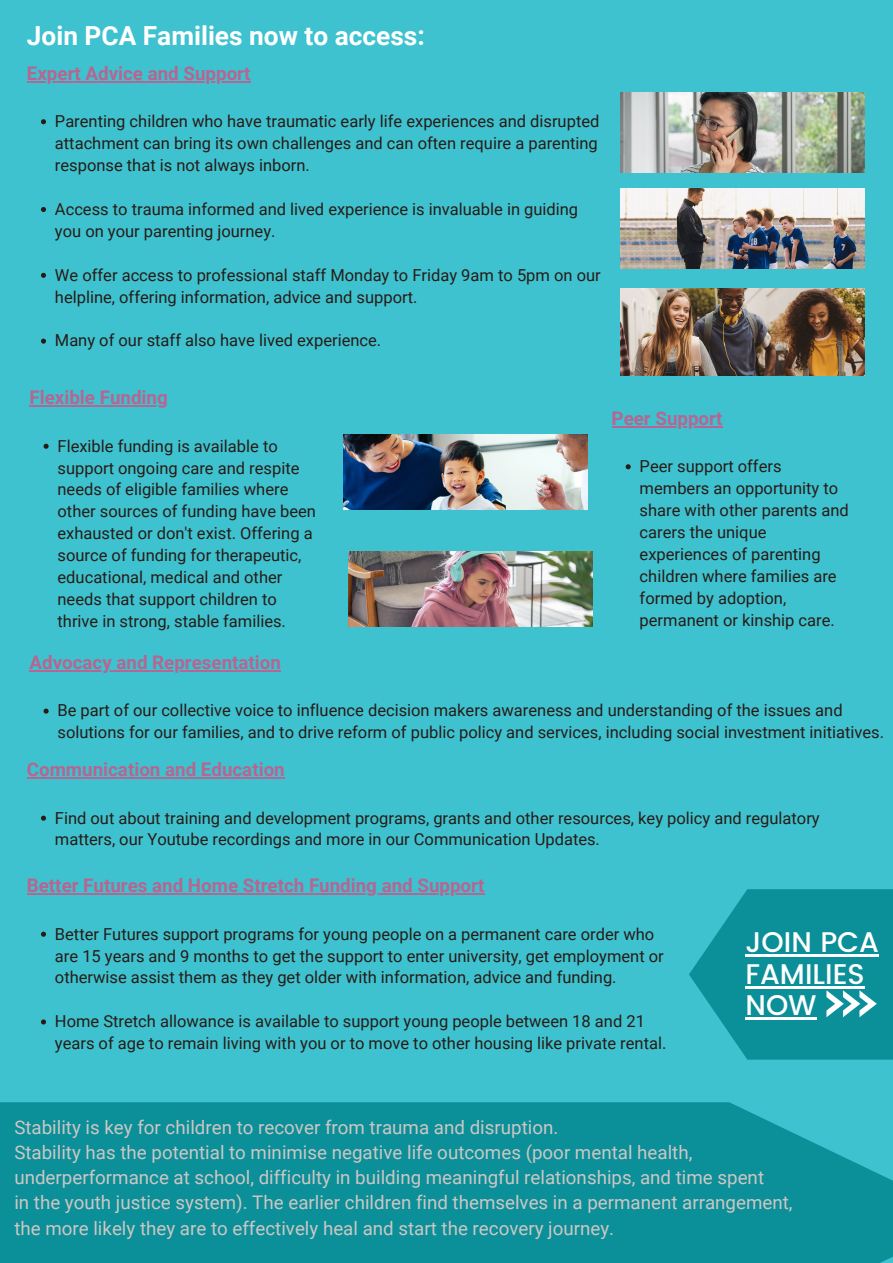
<style>
.page{position:relative;width:893px;height:1263px;background:#3ec2cf}
.page>*{position:absolute;margin:0;border:0;box-sizing:border-box;transform-origin:0 0}
.t1{font:500 28.42px/31.5px "Poppins";color:#fff}
.t2{font:700 26.25px "Roboto";color:#fff}
.t3{font:18.75px/25.3px "Roboto";color:#cdc7c4}
.t4{font:700 18.75px "Roboto";color:#b66690}
.t5{font:16.5px/21.9px "Roboto";color:#281c17}
</style>
<div class="page">
<div style="left:0;top:1102px;width:893px;height:161px;background:#0b8f98"></div>
<img style="left:620px;top:92px;width:244px;height:80px">
<img style="left:620px;top:188px;width:244px;height:81px">
<img style="left:620px;top:288px;width:244px;height:87px">
<img style="left:348px;top:552px;width:244px;height:75px">
<img style="left:343px;top:435px;width:244px;height:75px">
<svg style="left:41px;top:119px;width:5px;height:5px"></svg>
<svg style="left:41px;top:207px;width:5px;height:5px"></svg>
<svg style="left:41px;top:273px;width:5px;height:5px"></svg>
<svg style="left:41px;top:339px;width:5px;height:5px"></svg>
<hr style="left:27px;top:81px;width:223px;height:2px;background:#b66690">
<svg style="left:41px;top:932px;width:5px;height:5px"></svg>
<svg style="left:41px;top:1019px;width:5px;height:5px"></svg>
<hr style="left:27px;top:893px;width:457px;height:2px;background:#b66690">
<svg style="left:625px;top:464px;width:6px;height:5px"></svg>
<hr style="left:611px;top:426px;width:111px;height:2px;background:#b66690">
<svg style="left:44px;top:444px;width:5px;height:5px"></svg>
<hr style="left:29px;top:405px;width:139px;height:2px;background:#b66690">
<svg style="left:44px;top:708px;width:5px;height:6px"></svg>
<hr style="left:29px;top:670px;width:252px;height:2px;background:#b66690">
<svg style="left:689px;top:889px;width:204px;height:171px"></svg>
<hr style="left:745px;top:954px;width:134px;height:3px;background:#fff">
<hr style="left:745px;top:985px;width:119px;height:3px;background:#fff">
<hr style="left:745px;top:1017px;width:71px;height:3px;background:#fff">
<svg style="left:41px;top:816px;width:5px;height:5px"></svg>
<hr style="left:27px;top:777px;width:258px;height:2px;background:#b66690">
<h2 class="t2" style="left:27px;top:21px;width:399px">Join PCA Families now to access:</h2>
<p class="t4" style="left:27px;top:62px;width:225px">Expert Advice and Support</p>
<p class="t5" style="left:55px;top:110px;width:546px;text-align:justify">Parenting children who have traumatic early life experiences and disrupted attachment can bring its own challenges and can often require a parenting response that is not always inborn.</p>
<p class="t5" style="left:55px;top:198px;width:525px">Access to trauma informed and lived experience is invaluable in guiding you on your parenting journey.</p>
<p class="t5" style="left:55px;top:264px;width:547px">We offer access to professional staff Monday to Friday 9am to 5pm on our helpline, offering information, advice and support.</p>
<p class="t5" style="left:55px;top:330px;width:328px">Many of our staff also have lived experience.</p>
<p class="t4" style="left:29px;top:387px;width:140px">Flexible Funding</p>
<p class="t5" style="left:58px;top:435px;width:260px">Flexible funding is available to support ongoing care and respite needs of eligible families where other sources of funding have been exhausted or don't exist. Offering a source of funding for therapeutic, educational, medical and other needs that support children to thrive in strong, stable families.</p>
<p class="t4" style="left:29px;top:652px;width:253px">Advocacy and Representation</p>
<p class="t4" style="left:611px;top:407px;width:112px">Peer Support</p>
<p class="t5" style="left:639px;top:455px;width:211px">Peer support offers members an opportunity to share with other parents and carers the unique experiences of parenting children where families are formed by adoption, permanent or kinship care.</p>
<p class="t5" style="left:58px;top:700px;width:828px">Be part of our collective voice to influence decision makers awareness and understanding of the issues and solutions for our families, and to drive reform of public policy and services, including social investment initiatives.</p>
<p class="t4" style="left:27px;top:759px;width:259px">Communication and Education</p>
<p class="t5" style="left:55px;top:807px;width:766px">Find out about training and development programs, grants and other resources, key policy and regulatory matters, our Youtube recordings and more in our Communication Updates.</p>
<p class="t4" style="left:27px;top:875px;width:459px">Better Futures and Home Stretch Funding and Support</p>
<p class="t5" style="left:55px;top:923px;width:610px">Better Futures support programs for young people on a permanent care order who are 15 years and 9 months to get the support to enter university, get employment or otherwise assist them as they get older with information, advice and funding.</p>
<p class="t5" style="left:55px;top:1011px;width:613px">Home Stretch allowance is available to support young people between 18 and 21 years of age to remain living with you or to move to other housing like private rental.</p>
<h1 class="t1" style="left:745px;top:927px;width:135px">JOIN PCA<br>FAMILIES<br>NOW</h1>
<p class="t3" style="left:14px;top:1114px;width:779px">Stability is key for children to recover from trauma and disruption.<br>Stability has the potential to minimise negative life outcomes (poor mental health, underperformance at school, difficulty in building meaningful relationships, and time spent<br>in the youth justice system). The earlier children find themselves in a permanent arrangement, the more likely they are to effectively heal and start the recovery journey.</p>
</div>
